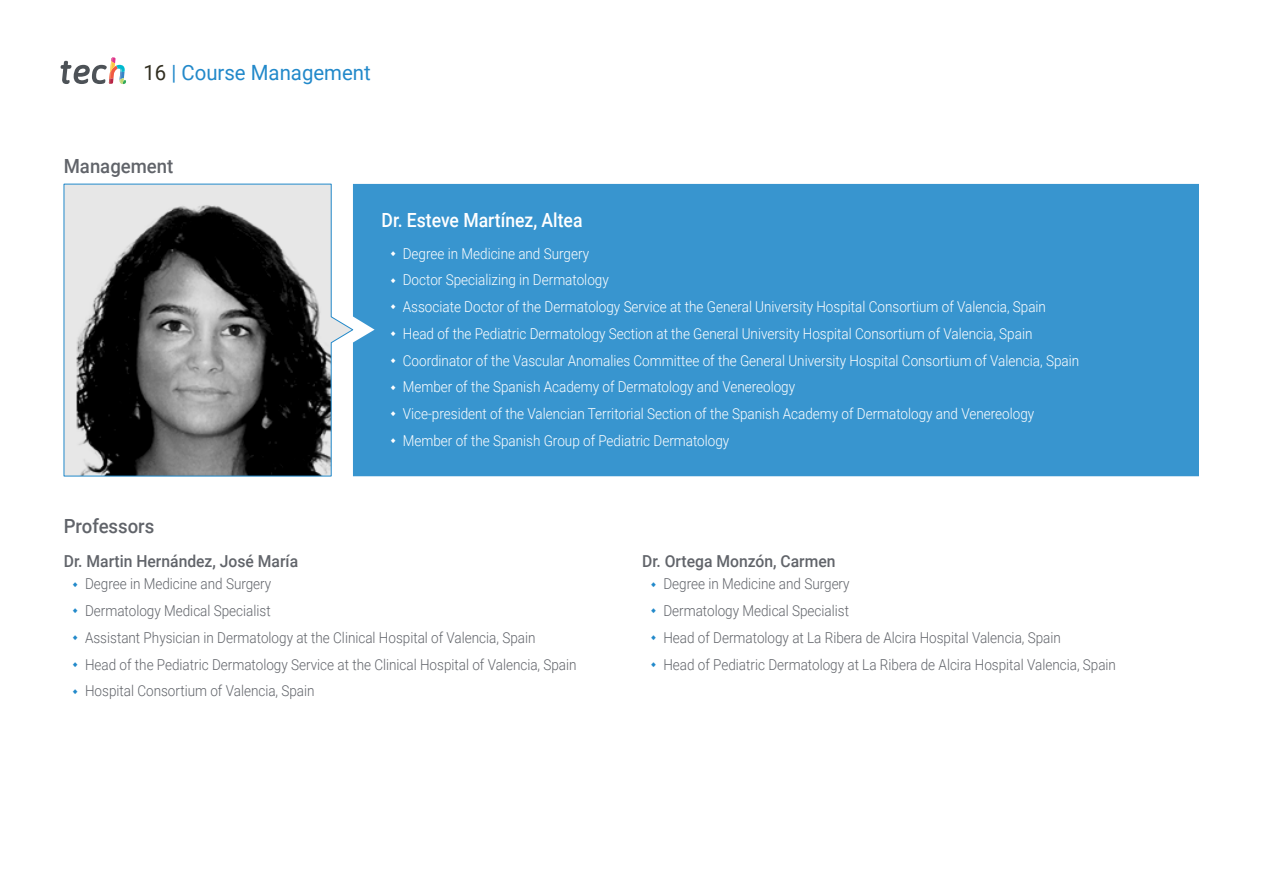
<style>
.page{position:relative;width:1263px;height:893px;background:#fff}
.page>*{position:absolute;margin:0;border:0;box-sizing:border-box;transform-origin:0 0}
.t1{font:21px "Roboto";color:#2289ca}
.t2{font:500 19.5px "Roboto";color:#fff;scale:.9 1}
.t3{font:500 19.5px "Roboto";color:#61646a;scale:.95 1}
.t4{font:500 16.5px "Roboto";color:#61646a;scale:.95 1}
.t5{font:300 15px/26.7px "Roboto";color:#fff;scale:.9 1}
.t6{font:300 15px/26.7px "Roboto";color:#61646a;scale:.9 1}
.s1{color:#312e20}
</style>
<div class="page">
<svg style="left:61px;top:57px;width:65px;height:27px"></svg>
<div style="left:353px;top:184px;width:846px;height:292px;background:#3895cf"></div>
<svg style="left:64px;top:184px;width:289px;height:292px;background:#767778"></svg>
<svg style="left:391px;top:251px;width:4px;height:5px"></svg>
<svg style="left:391px;top:278px;width:4px;height:5px"></svg>
<svg style="left:391px;top:304px;width:4px;height:5px"></svg>
<svg style="left:391px;top:331px;width:4px;height:5px"></svg>
<svg style="left:391px;top:358px;width:4px;height:5px"></svg>
<svg style="left:391px;top:385px;width:4px;height:5px"></svg>
<svg style="left:391px;top:411px;width:4px;height:5px"></svg>
<svg style="left:391px;top:438px;width:4px;height:5px"></svg>
<h1 class="t1" style="left:144px;top:57px;width:229px"><span class="s1">16</span> | Course Management</h1>
<h2 class="t3" style="left:64px;top:153px;width:117px">Management</h2>
<h2 class="t2" style="left:382px;top:206px;width:225px">Dr. Esteve Martínez, Altea</h2>
<p class="t5" style="left:403px;top:239px;width:753px">Degree in Medicine and Surgery<br>Doctor Specializing in Dermatology<br>Associate Doctor of the Dermatology Service at the General University Hospital Consortium of Valencia, Spain Head of the Pediatric Dermatology Section at the General University Hospital Consortium of Valencia, Spain Coordinator of the Vascular Anomalies Committee of the General University Hospital Consortium of Valencia, Spain Member of the Spanish Academy of Dermatology and Venereology<br>Vice-president of the Valencian Territorial Section of the Spanish Academy of Dermatology and Venereology Member of the Spanish Group of Pediatric Dermatology</p>
<h2 class="t3" style="left:64px;top:513px;width:97px">Professors</h2>
<p class="t4" style="left:64px;top:550px;width:248px">Dr. Martin Hernández, José María</p>
<p class="t6" style="left:85px;top:570px;width:548px">Degree in Medicine and Surgery<br>Dermatology Medical Specialist<br>Assistant Physician in Dermatology at the Clinical Hospital of Valencia, Spain<br>Head of the Pediatric Dermatology Service at the Clinical Hospital of Valencia, Spain Hospital Consortium of Valencia, Spain</p>
<p class="t4" style="left:642px;top:550px;width:205px">Dr. Ortega Monzón, Carmen</p>
<p class="t6" style="left:663px;top:570px;width:504px">Degree in Medicine and Surgery<br>Dermatology Medical Specialist<br>Head of Dermatology at La Ribera de Alcira Hospital Valencia, Spain<br>Head of Pediatric Dermatology at La Ribera de Alcira Hospital Valencia, Spain</p>
</div>
